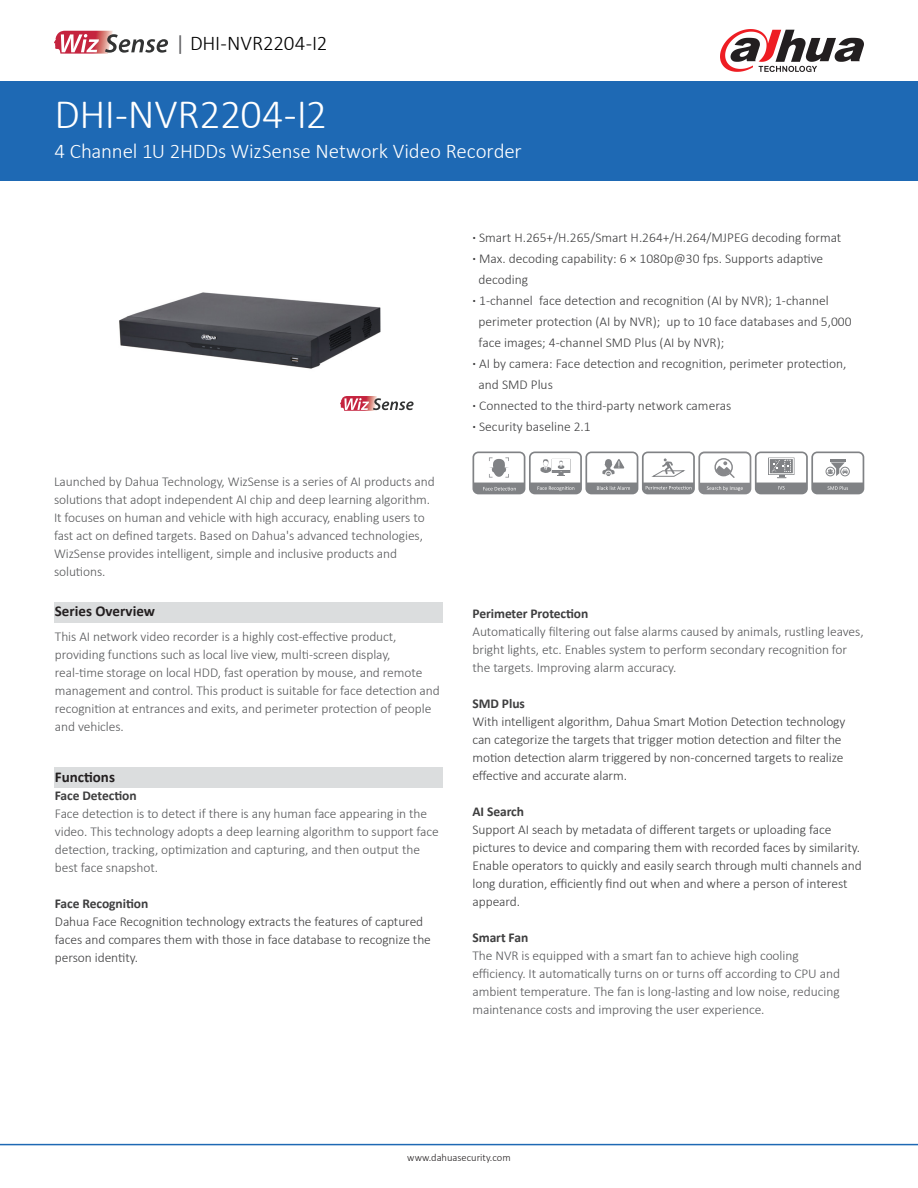
<style>
.page{position:relative;width:918px;height:1188px;background:#fff}
.page>*{position:absolute;margin:0;border:0;box-sizing:border-box;transform-origin:0 0}
.t1{font:300 42px "Calibri";letter-spacing:-.015em;color:#fff}
.t2{font:300 21px "Calibri";letter-spacing:-.005em;color:#fff}
.t3{font:300 21px "Calibri";letter-spacing:-.01em;color:#000}
.t4{font:700 15px "Calibri";color:#231f20}
.t5{font:300 13.5px/18px "Calibri";letter-spacing:-.005em;color:#57585a}
.t6{font:300 13.5px/18px "Calibri";letter-spacing:-.005em;color:#3e3e3f}
.t7{font:700 13.5px "Calibri";letter-spacing:-.005em;color:#3e3e3f}
.t8{font:300 10.5px "Calibri";color:#231f20}
.s1{font-weight:400;color:#636366}
.s2{font-weight:700}
</style>
<div class="page">
<div style="left:54px;top:602px;width:389px;height:21px;background:#dbddde"></div>
<div style="left:54px;top:767px;width:389px;height:20px;background:#dbddde"></div>
<div style="left:0;top:81px;width:918px;height:100px;background:#1e69b4"></div>
<hr style="left:0;top:1144px;width:918px;height:1px;background:#1e69b4">
<svg style="left:720px;top:29px;width:144px;height:43px"></svg>
<img style="left:119px;top:292px;width:262px;height:77px">
<svg style="left:340px;top:396px;width:74px;height:15px"></svg>
<svg style="left:54px;top:31px;width:114px;height:23px"></svg>
<svg style="left:473px;top:452px;width:391px;height:42px"></svg>
<p class="t3" style="left:176px;top:30px;width:153px"><span class="s1">|</span> DHI-NVR2204-I2</p>
<p class="t1" style="left:55px;top:88px;width:274px">DHI-NVR2204-I2</p>
<p class="t2" style="left:55px;top:138px;width:469px">4 Channel 1U 2HDDs WizSense Network Video Recorder</p>
<p class="t5" style="left:54px;top:472px;width:382px">Launched by Dahua Technology, WizSense is a series of AI products and solutions that adopt independent AI chip and deep learning algorithm.<br>It focuses on human and vehicle with high accuracy, enabling users to fast act on defined targets. Based on Dahua's advanced technologies, WizSense provides intelligent, simple and inclusive products and solutions.</p>
<p class="t4" style="left:55px;top:601px;width:102px">Series Overview</p>
<p class="t5" style="left:55px;top:628px;width:387px">This AI network video recorder is a highly cost-effective product, providing functions such as local live view, multi-screen display, real-time storage on local HDD, fast operation by mouse, and remote management and control. This product is suitable for face detection and recognition at entrances and exits, and perimeter protection of people and vehicles.</p>
<p class="t4" style="left:55px;top:767px;width:62px">Functions</p>
<p class="t7" style="left:55px;top:786px;width:83px">Face Detection</p>
<p class="t5" style="left:55px;top:805px;width:385px">Face detection is to detect if there is any human face appearing in the video. This technology adopts a deep learning algorithm to support face detection, tracking, optimization and capturing, and then output the best face snapshot.</p>
<p class="t7" style="left:55px;top:894px;width:95px">Face Recognition</p>
<p class="t6" style="left:55px;top:913px;width:378px">Dahua Face Recognition technology extracts the features of captured faces and compares them with those in face database to recognize the person identity.</p>
<p class="t6" style="left:472px;top:228px;width:370px"><span class="s2">·</span> Smart H.265+/H.265/Smart H.264+/H.264/MJPEG decoding format</p>
<p class="t6" style="left:472px;top:249px;width:352px"><span class="s2">·</span> Max. decoding capability: 6 × 1080p@30 fps. Supports adaptive</p>
<p class="t6" style="left:479px;top:270px;width:51px">decoding</p>
<p class="t6" style="left:472px;top:291px;width:358px"><span class="s2">·</span> 1-channel face detection and recognition (AI by NVR); 1-channel</p>
<p class="t6" style="left:479px;top:312px;width:375px">perimeter protection (AI by NVR); up to 10 face databases and 5,000</p>
<p class="t6" style="left:479px;top:333px;width:247px">face images; 4-channel SMD Plus (AI by NVR);</p>
<p class="t6" style="left:472px;top:354px;width:376px"><span class="s2">·</span> AI by camera: Face detection and recognition, perimeter protection,</p>
<p class="t6" style="left:479px;top:375px;width:76px">and SMD Plus</p>
<p class="t6" style="left:472px;top:396px;width:260px"><span class="s2">·</span> Connected to the third-party network cameras</p>
<p class="t6" style="left:472px;top:417px;width:120px"><span class="s2">·</span> Security baseline 2.1</p>
<p class="t7" style="left:472px;top:604px;width:117px">Perimeter Protection</p>
<p class="t5" style="left:472px;top:622px;width:393px">Automatically filtering out false alarms caused by animals, rustling leaves, bright lights, etc. Enables system to perform secondary recognition for the targets. Improving alarm accuracy.</p>
<p class="t7" style="left:472px;top:694px;width:54px">SMD Plus</p>
<p class="t6" style="left:472px;top:712px;width:375px">With intelligent algorithm, Dahua Smart Motion Detection technology can categorize the targets that trigger motion detection and filter the motion detection alarm triggered by non-concerned targets to realize effective and accurate alarm.</p>
<p class="t7" style="left:472px;top:802px;width:53px">AI Search</p>
<p class="t6" style="left:472px;top:820px;width:391px">Support AI seach by metadata of different targets or uploading face pictures to device and comparing them with recorded faces by similarity.<br>Enable operators to quickly and easily search through multi channels and long duration, efficiently find out when and where a person of interest appeard.</p>
<p class="t7" style="left:472px;top:928px;width:57px">Smart Fan</p>
<p class="t5" style="left:472px;top:946px;width:369px">The NVR is equipped with a smart fan to achieve high cooling efficiency. It automatically turns on or turns off according to CPU and ambient temperature. The fan is long-lasting and low noise, reducing maintenance costs and improving the user experience.</p>
<p class="t8" style="left:407px;top:1151px;width:105px">www.dahuasecurity.com</p>
</div>
